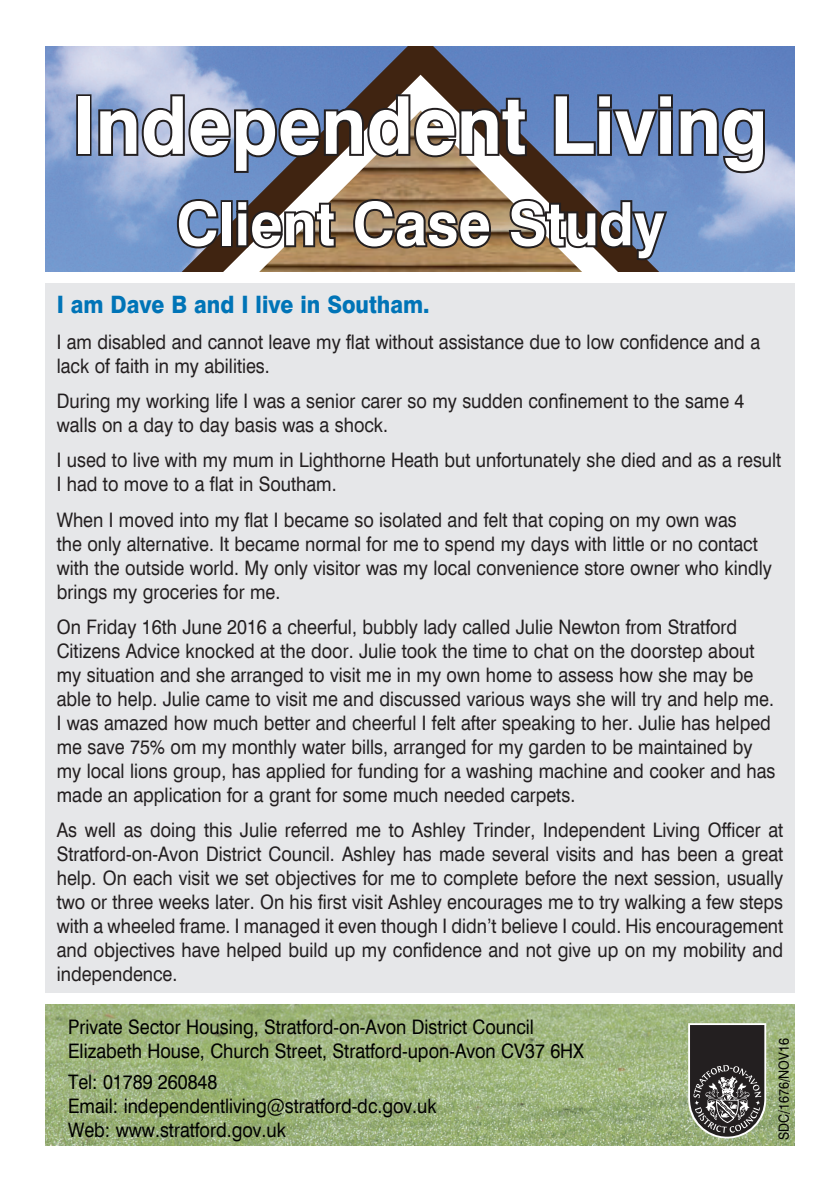
<style>
.page{position:relative;width:840px;height:1191px;background:#fff}
.page>*{position:absolute;margin:0;border:0;box-sizing:border-box;transform-origin:0 0}
.t1{font:80px "Swiss 721 Bold 35";color:#fff;scale:.95 1}
.t2{font:60px "Swiss 721 Bold 35";color:#fff;scale:.95 1}
.t3{font:24px "Swiss 721 Black 4";color:#0074b7;scale:.9 1}
.t4{font:20px/24px "Swiss 721 Regular 63";color:#231f20;scale:.9 1}
.t5{font:20px/24px "Swiss 721 Regular 63";color:#000;scale:.9 1}
.t6{font:14px "Swiss 721 Regular 63";color:#000;scale:.9 1}
</style>
<div class="page">
<img style="left:45px;top:1004px;width:749px;height:141px">
<svg style="left:45px;top:46px;width:749px;height:226px;background:#768fc0"></svg>
<svg style="left:63px;top:75px;width:716px;height:197px;background:#7e96c3"></svg>
<img style="left:99px;top:111px;width:644px;height:161px">
<svg style="left:687px;top:1023px;width:78px;height:115px;background:#53524e"></svg>
<div style="left:76px;top:94px;width:15px;height:62px;border:4px solid #231f20"></div>
<svg style="left:96px;top:92px;width:432px;height:83px;background:#777a87"></svg>
<svg style="left:551px;top:92px;width:216px;height:84px;background:#586f99"></svg>
<svg style="left:175px;top:197px;width:46px;height:54px;background:#536687"></svg>
<div style="left:220px;top:200px;width:12px;height:47px;border:4px solid #231f20"></div>
<svg style="left:234px;top:198px;width:103px;height:53px"></svg>
<svg style="left:351px;top:197px;width:142px;height:54px;background:#6f5a42"></svg>
<svg style="left:506px;top:196px;width:163px;height:66px;background:#6c686b"></svg>
<div style="left:45px;top:283px;width:749px;height:710px;background:#e6e7e9"></div>
<h1 class="t1" style="left:72px;top:77px;width:733px">Independent Living</h1>
<h2 class="t2" style="left:176px;top:187px;width:515px">Client Case Study</h2>
<p class="t3" style="left:57px;top:290px;width:415px">I am Dave B and I live in Southam.</p>
<p class="t4" style="left:57px;top:329px;width:782px">I am disabled and cannot leave my flat without assistance due to low confidence and a lack of faith in my abilities.</p>
<p class="t4" style="left:57px;top:388px;width:765px">During my working life I was a senior carer so my sudden confinement to the same 4 walls on a day to day basis was a shock.</p>
<p class="t4" style="left:57px;top:448px;width:806px">I used to live with my mum in Lighthorne Heath but unfortunately she died and as a result<br>I had to move to a flat in Southam.</p>
<p class="t4" style="left:57px;top:507px;width:795px">When I moved into my flat I became so isolated and felt that coping on my own was<br>the only alternative. It became normal for me to spend my days with little or no contact with the outside world. My only visitor was my local convenience store owner who kindly brings my groceries for me.</p>
<p class="t4" style="left:57px;top:614px;width:799px">On Friday 16th June 2016 a cheerful, bubbly lady called Julie Newton from Stratford Citizens Advice knocked at the door. Julie took the time to chat on the doorstep about my situation and she arranged to visit me in my own home to assess how she may be able to help. Julie came to visit me and discussed various ways she will try and help me.<br>I was amazed how much better and cheerful I felt after speaking to her. Julie has helped me save 75% om my monthly water bills, arranged for my garden to be maintained by my local lions group, has applied for funding for a washing machine and cooker and has made an application for a grant for some much needed carpets.</p>
<p class="t4" style="left:57px;top:818px;width:808px;text-align:justify">As well as doing this Julie referred me to Ashley Trinder, Independent Living Officer at Stratford-on-Avon District Council. Ashley has made several visits and has been a great help. On each visit we set objectives for me to complete before the next session, usually two or three weeks later. On his first visit Ashley encourages me to try walking a few steps with a wheeled frame. I managed it even though I didn’t believe I could. His encouragement and objectives have helped build up my confidence and not give up on my mobility and independence.</p>
<p class="t5" style="left:68px;top:1015px;width:574px">Private Sector Housing, Stratford-on-Avon District Council<br>Elizabeth House, Church Street, Stratford-upon-Avon CV37 6HX</p>
<p class="t5" style="left:68px;top:1069px;width:411px">Tel: 01789 260848<br>Email: independentliving@stratford-dc.gov.uk<br>Web: www.stratford.gov.uk</p>
<p class="t6" style="left:775px;top:1140px;width:114px;rotate:-90deg">SDC/1676/NOV16</p>
</div>
